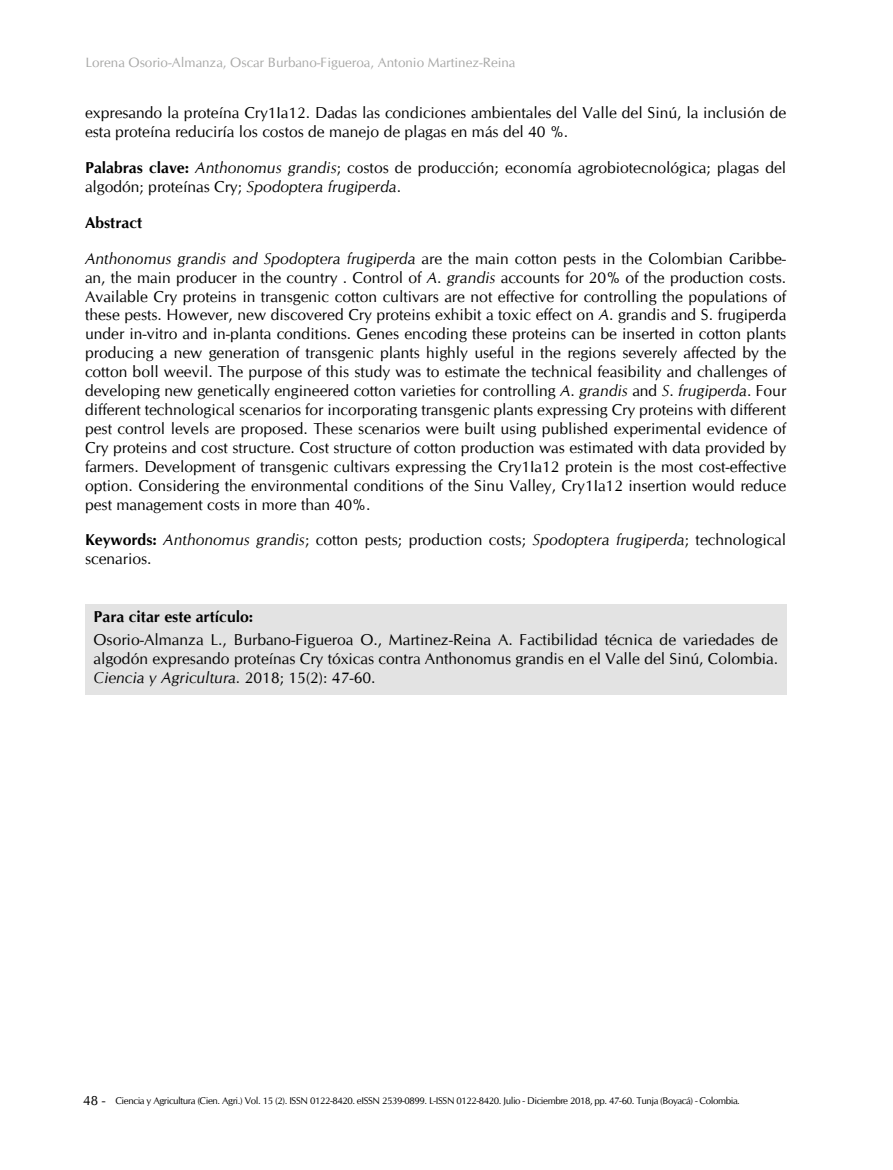
<style>
.page{position:relative;width:893px;height:1170px;background:#fff}
.page>*{position:absolute;margin:0;border:0;box-sizing:border-box;transform-origin:0 0}
.t1{font:15.75px/18.9px "CG Omega";color:#000}
.t2{font:700 15.75px "CG Omega";color:#000}
.t3{font:13.5px "CG Omega";color:#a8a8a7}
.t4{font:9.75px "CG Omega";letter-spacing:-.04em;color:#000}
.s1{font-weight:700}
.s2{font-style:italic}
.s3{font-size:13.5px}
</style>
<div class="page">
<div style="left:85px;top:603px;width:702px;height:28px;background:#e3e3e3"></div>
<div style="left:85px;top:624px;width:702px;height:70px;background:#e3e3e3"></div>
<p class="t3" style="left:85px;top:54px;width:431px">Lorena Osorio-Almanza, Oscar Burbano-Figueroa, Antonio Martinez-Reina</p>
<p class="t1" style="left:85px;top:103px;width:703px">expresando la proteína Cry1Ia12. Dadas las condiciones ambientales del Valle del Sinú, la inclusión de esta proteína reduciría los costos de manejo de plagas en más del 40 %.</p>
<p class="t1" style="left:85px;top:158px;width:703px"><span class="s1">Palabras clave:</span> <span class="s2">Anthonomus grandis</span>; costos de producción; economía agrobiotecnológica; plagas del algodón; proteínas Cry; <span class="s2">Spodoptera frugiperda</span>.</p>
<p class="t2" style="left:85px;top:212px;width:59px">Abstract</p>
<p class="t1" style="left:85px;top:249px;width:703px;text-align:justify"><span class="s2">Anthonomus grandis and Spodoptera frugiperda</span> are the main cotton pests in the Colombian Caribbe&shy;an, the main producer in the country . Control of <span class="s2">A</span>. <span class="s2">grandis</span> accounts for 20% of the production costs.<br>Available Cry proteins in transgenic cotton cultivars are not effective for controlling the populations of these pests. However, new discovered Cry proteins exhibit a toxic effect on <span class="s2">A</span>. grandis and S. frugiperda under in-vitro and in-planta conditions. Genes encoding these proteins can be inserted in cotton plants producing a new generation of transgenic plants highly useful in the regions severely affected by the cotton boll weevil. The purpose of this study was to estimate the technical feasibility and challenges of developing new genetically engineered cotton varieties for controlling <span class="s2">A</span>. <span class="s2">grandis</span> and <span class="s2">S</span>. <span class="s2">frugiperda</span>. Four different technological scenarios for incorporating transgenic plants expressing Cry proteins with different pest control levels are proposed. These scenarios were built using published experimental evidence of Cry proteins and cost structure. Cost structure of cotton production was estimated with data provided by farmers. Development of transgenic cultivars expressing the Cry1Ia12 protein is the most cost-effective option. Considering the environmental conditions of the Sinu Valley, Cry1Ia12 insertion would reduce pest management costs in more than 40%.</p>
<p class="t1" style="left:85px;top:530px;width:703px"><span class="s1">Keywords:</span> <span class="s2">Anthonomus grandis</span>; cotton pests; production costs; <span class="s2">Spodoptera frugiperda</span>; technological scenarios.</p>
<p class="t2" style="left:94px;top:606px;width:161px">Para citar este artículo:</p>
<p class="t1" style="left:94px;top:630px;width:686px;text-align:justify">Osorio-Almanza L., B urbano-Figueroa O., Martinez-Reina A. Factibilidad técnica de variedades de algodón expresando proteínas Cry tóxicas contra Anthonomus grandis en el Valle del Sinú, Colombia.<br><span class="s2">Ciencia y Agricultura.</span> 2018; 15(2): 47-60.</p>
<p class="t4" style="left:83px;top:1094px;width:658px"><span class="s3">48 -</span> Ciencia y Agricultura (Cien. Agri.) Vol. 15 (2). ISSN 0122-8420. eISSN 2539-0899. L-ISSN 0122-8420. Julio - Diciembre 2018, pp. 47-60. Tunja (Boyacá) - Colombia.</p>
</div>
